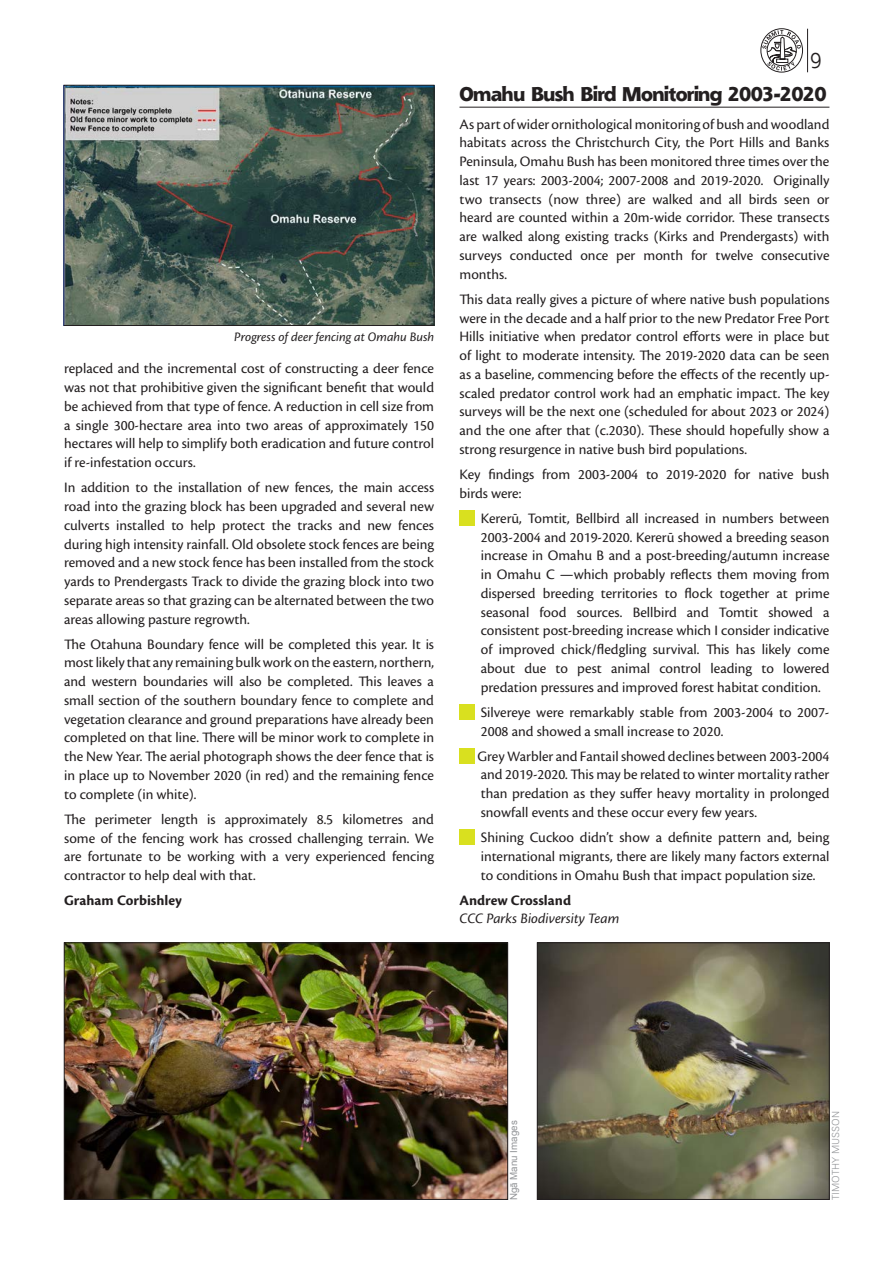
<style>
.page{position:relative;width:893px;height:1263px;background:#fff}
.page>*{position:absolute;margin:0;border:0;box-sizing:border-box;transform-origin:0 0}
.t1{font:21px "Shannon";color:#231f20}
.Headers{font:800 19.5px "Shannon";letter-spacing:-.04em;color:#231f20}
.Body_Text_Cronos{font:15px/18.8px "Cronos Pro";color:#231f20;text-align:justify}
.Body_Text_Cronos-2{font:700 15px "Cronos Pro";color:#231f20}
.Body_Text_Cronos-3{font:italic 15px "Cronos Pro";letter-spacing:-.005em;color:#231f20}
.captions_2{font:italic 13.5px "Cronos Pro";letter-spacing:-.005em;color:#231f20}
.Body_Text{font:300 9.75px "Univers";color:#939598}
.Body_Text-2{font:9.75px "Arial";color:#939598}
</style>
<div class="page">
<div style="left:761px;top:29px;width:42px;height:43px;border:1px solid #231f20;border-radius:50%"></div>
<svg style="left:762px;top:30px;width:39px;height:41px"></svg>
<hr style="left:807px;top:29px;width:1px;height:43px;background:#231f20">
<hr style="left:459px;top:107px;width:370px;height:1px;background:#231f20">
<div style="left:459px;top:510px;width:16px;height:16px;background:#d9e01f"></div>
<div style="left:459px;top:704px;width:16px;height:16px;background:#d9e01f"></div>
<div style="left:459px;top:748px;width:16px;height:16px;background:#d9e01f"></div>
<div style="left:459px;top:829px;width:16px;height:16px;background:#d9e01f"></div>
<img style="left:66px;top:87px;width:366px;height:237px">
<div style="left:64px;top:85px;width:370px;height:241px;border:1px solid #231f20"></div>
<img style="left:539px;top:944px;width:288px;height:253px">
<div style="left:537px;top:942px;width:292px;height:257px;border:1px solid #231f20"></div>
<img style="left:66px;top:944px;width:440px;height:253px">
<div style="left:64px;top:942px;width:444px;height:257px;border:1px solid #231f20"></div>
<p class="captions_2" style="left:234px;top:330px;width:201px">Progress of deer fencing at Omahu Bush</p>
<p class="Body_Text_Cronos" style="left:64px;top:359px;width:371px">replaced and the incremental cost of constructing a deer fence was not that prohibitive given the significant benefit that would be achieved from that type of fence. A reduction in cell size from a single 300-hectare area into two areas of approximately 150 hectares will help to simplify both eradication and future control if re-infestation occurs.</p>
<p class="Body_Text_Cronos" style="left:64px;top:478px;width:371px">In addition to the installation of new fences, the main access road into the grazing block has been upgraded and several new culverts installed to help protect the tracks and new fences during high intensity rainfall. Old obsolete stock fences are being removed and a new stock fence has been installed from the stock yards to Prendergasts Track to divide the grazing block into two separate areas so that grazing can be alternated between the two areas allowing pasture regrowth.</p>
<p class="Body_Text_Cronos" style="left:64px;top:635px;width:371px">The Otahuna Boundary fence will be completed this year. It is most likely that any remaining bulk work on the eastern, northern, and western boundaries will also be completed. This leaves a small section of the southern boundary fence to complete and vegetation clearance and ground preparations have already been completed on that line. There will be minor work to complete in the New Year. The aerial photograph shows the deer fence that is in place up to November 2020 (in red) and the remaining fence to complete (in white).</p>
<p class="Body_Text_Cronos" style="left:64px;top:810px;width:371px">The perimeter length is approximately 8.5 kilometres and some of the fencing work has crossed challenging terrain. We are fortunate to be working with a very experienced fencing contractor to help deal with that.</p>
<p class="Body_Text_Cronos-2" style="left:64px;top:892px;width:119px">Graham Corbishley</p>
<h1 class="t1" style="left:810px;top:48px;width:14px">9</h1>
<p class="Headers" style="left:459px;top:82px;width:369px">Omahu Bush Bird Monitoring 2003-2020</p>
<p class="Body_Text_Cronos" style="left:459px;top:115px;width:371px">As part of wider ornithological monitoring of bush and woodland habitats across the Christchurch City, the Port Hills and Banks Peninsula, Omahu Bush has been monitored three times over the last 17 years: 2003-2004; 2007-2008 and 2019-2020. Originally two transects (now three) are walked and all birds seen or heard are counted within a 20m-wide corridor. These transects are walked along existing tracks (Kirks and Prendergasts) with surveys conducted once per month for twelve consecutive months.</p>
<p class="Body_Text_Cronos" style="left:459px;top:290px;width:371px">This data really gives a picture of where native bush populations were in the decade and a half prior to the new Predator Free Port Hills initiative when predator control efforts were in place but of light to moderate intensity. The 2019-2020 data can be seen as a baseline, commencing before the effects of the recently up&shy;scaled predator control work had an emphatic impact. The key surveys will be the next one (scheduled for about 2023 or 2024) and the one after that (c.2030). These should hopefully show a strong resurgence in native bush bird populations.</p>
<p class="Body_Text_Cronos" style="left:459px;top:465px;width:371px">Key findings from 2003-2004 to 2019-2020 for native bush birds were:</p>
<p class="Body_Text_Cronos" style="left:481px;top:509px;width:350px">Kererū, Tomtit, Bellbird all increased in numbers between 2003-2004 and 2019-2020. Kererū showed a breeding season increase in Omahu B and a post-breeding/autumn increase in Omahu C —which probably reflects them moving from dispersed breeding territories to flock together at prime seasonal food sources. Bellbird and Tomtit showed a consistent post-breeding increase which I consider indicative of improved chick/fledgling survival. This has likely come about due to pest animal control leading to lowered predation pressures and improved forest habitat condition.</p>
<p class="Body_Text_Cronos" style="left:481px;top:703px;width:350px">Silvereye were remarkably stable from 2003-2004 to 2007-<br>2008 and showed a small increase to 2020.</p>
<p class="Body_Text_Cronos" style="left:477px;top:747px;width:354px">Grey Warbler and Fantail showed declines between 2003-2004 and 2019-2020. This may be related to winter mortality rather than predation as they suffer heavy mortality in prolonged snowfall events and these occur every few years.</p>
<p class="Body_Text_Cronos" style="left:481px;top:828px;width:350px">Shining Cuckoo didn’t show a definite pattern and, being international migrants, there are likely many factors external to conditions in Omahu Bush that impact population size.</p>
<p class="Body_Text_Cronos-2" style="left:459px;top:891px;width:113px">Andrew Crossland</p>
<p class="Body_Text_Cronos-3" style="left:459px;top:910px;width:161px">CCC Parks Biodiversity Team</p>
<p class="Body_Text-2" style="left:507px;top:1200px;width:81px;rotate:-90deg">Ngā Manu Images</p>
<p class="Body_Text" style="left:830px;top:1200px;width:90px;rotate:-90deg">TIMOTHY MUSSON</p>
</div>
